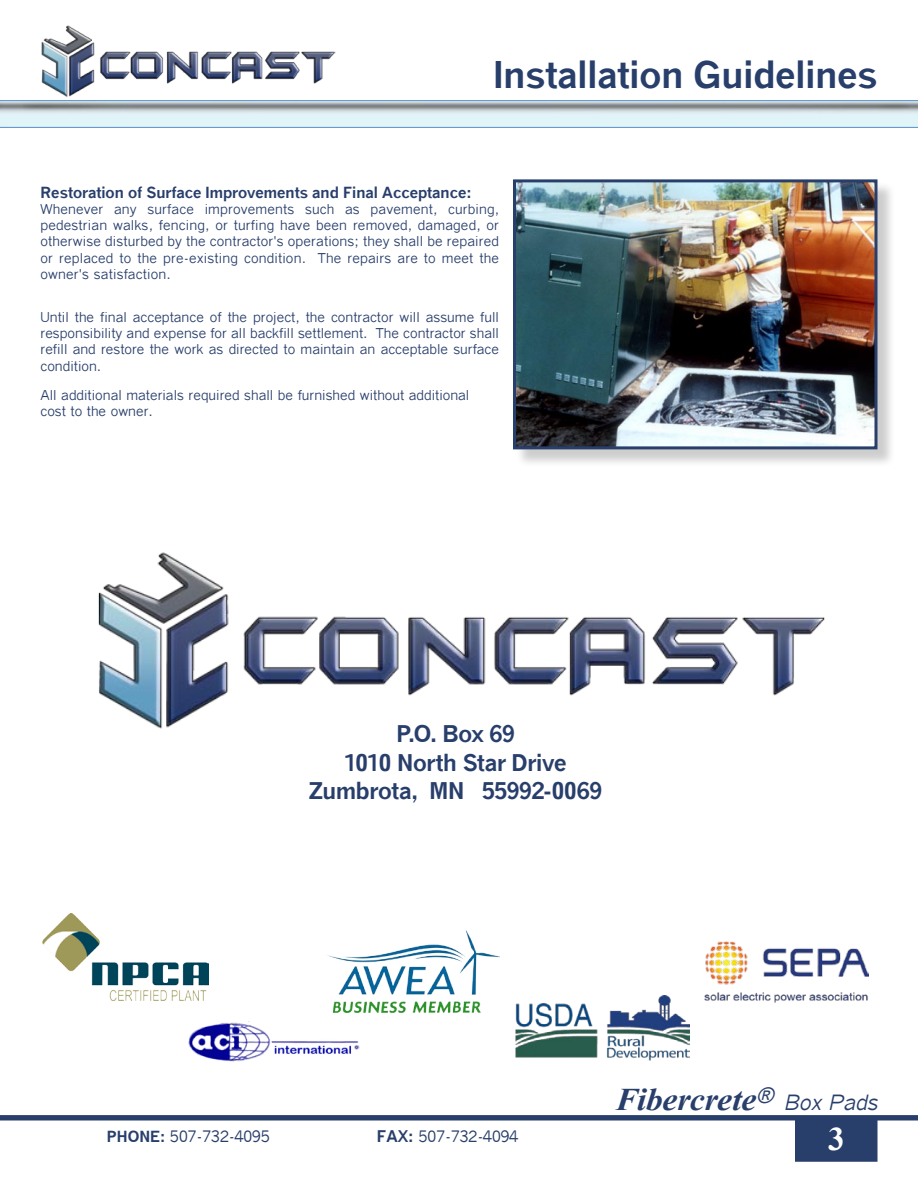
<style>
.page{position:relative;width:918px;height:1188px;background:#fff}
.page>*{position:absolute;margin:0;border:0;box-sizing:border-box;transform-origin:0 0}
.t1{font:700 36px "Quick Type";color:#283e6b}
.t2{font:700 33px "Times New Roman";color:#fff}
.t3{font:italic 700 31.5px "Times New Roman";letter-spacing:-.01em;color:#283e6b;scale:1.07 1}
.t4{font:700 22.5px/28.5px "Quick Type";letter-spacing:-.01em;color:#283e6b;text-align:center}
.t5{font:italic 21px "Quick Type";color:#283e6b}
.t6{font:15.75px "Quick Type";color:#283e6b}
.t7{font:700 15px "Quick Type";color:#283e6b}
.t8{font:13.5px/16.2px "Quick Type";color:#283e6b;text-align:justify}
.s1{font-weight:700;font-size:15px}
.s2{font-weight:700}
</style>
<div class="page">
<img style="left:41px;top:26px;width:294px;height:71px">
<div style="left:796px;top:1120px;width:81px;height:41px;background:#283e6b"></div>
<div style="left:795px;top:1120px;width:83px;height:42px;border:2px solid #283e6b"></div>
<svg style="left:0;top:1115px;width:918px;height:5px;background:#2b416d"></svg>
<img style="left:0;top:101px;width:918px;height:27px">
<img style="left:98px;top:552px;width:727px;height:177px">
<div style="left:515px;top:182px;width:381px;height:286px;background:#000;opacity:.2"></div>
<img style="left:517px;top:183px;width:357px;height:262px">
<div style="left:513px;top:179px;width:365px;height:270px;border:3px solid #283e6b"></div>
<img style="left:42px;top:914px;width:167px;height:87px">
<img style="left:327px;top:930px;width:173px;height:82px">
<img style="left:188px;top:1021px;width:172px;height:40px">
<img style="left:704px;top:942px;width:164px;height:61px">
<img style="left:515px;top:995px;width:175px;height:65px">
<h1 class="t1" style="left:493px;top:54px;width:386px">Installation Guidelines</h1>
<p class="t7" style="left:40px;top:183px;width:432px">Restoration of Surface Improvements and Final Acceptance:</p>
<p class="t8" style="left:41px;top:201px;width:460px">Whenever any surface improvements such as pavement, curbing, pedestrian walks, fencing, or turfing have been removed, damaged, or otherwise disturbed by the contractor's operations; they shall be repaired or replaced to the pre-existing condition. The repairs are to meet the owner's satisfaction.</p>
<p class="t8" style="left:41px;top:309px;width:460px">Until the final acceptance of the project, the contractor will assume full responsibility and expense for all backfill settlement. The contractor shall refill and restore the work as directed to maintain an acceptable surface condition.</p>
<p class="t8" style="left:41px;top:388px;width:430px">All additional materials required shall be furnished without additional cost to the owner.</p>
<h3 class="t4" style="left:309px;top:719px;width:294px">P.O. Box 69<br>1010 North Star Drive<br>Zumbrota, MN 55992-0069</h3>
<p class="t6" style="left:107px;top:1128px;width:164px"><span class="s1">PHONE:</span> 507-732-4095</p>
<p class="t6" style="left:377px;top:1128px;width:143px"><span class="s2">FAX:</span> 507-732-4094</p>
<h3 class="t3" style="left:615px;top:1078px;width:155px">Fibercrete<sup>®</sup></h3>
<h3 class="t5" style="left:784px;top:1092px;width:95px">Box Pads</h3>
<h2 class="t2" style="left:828px;top:1117px;width:18px">3</h2>
</div>
